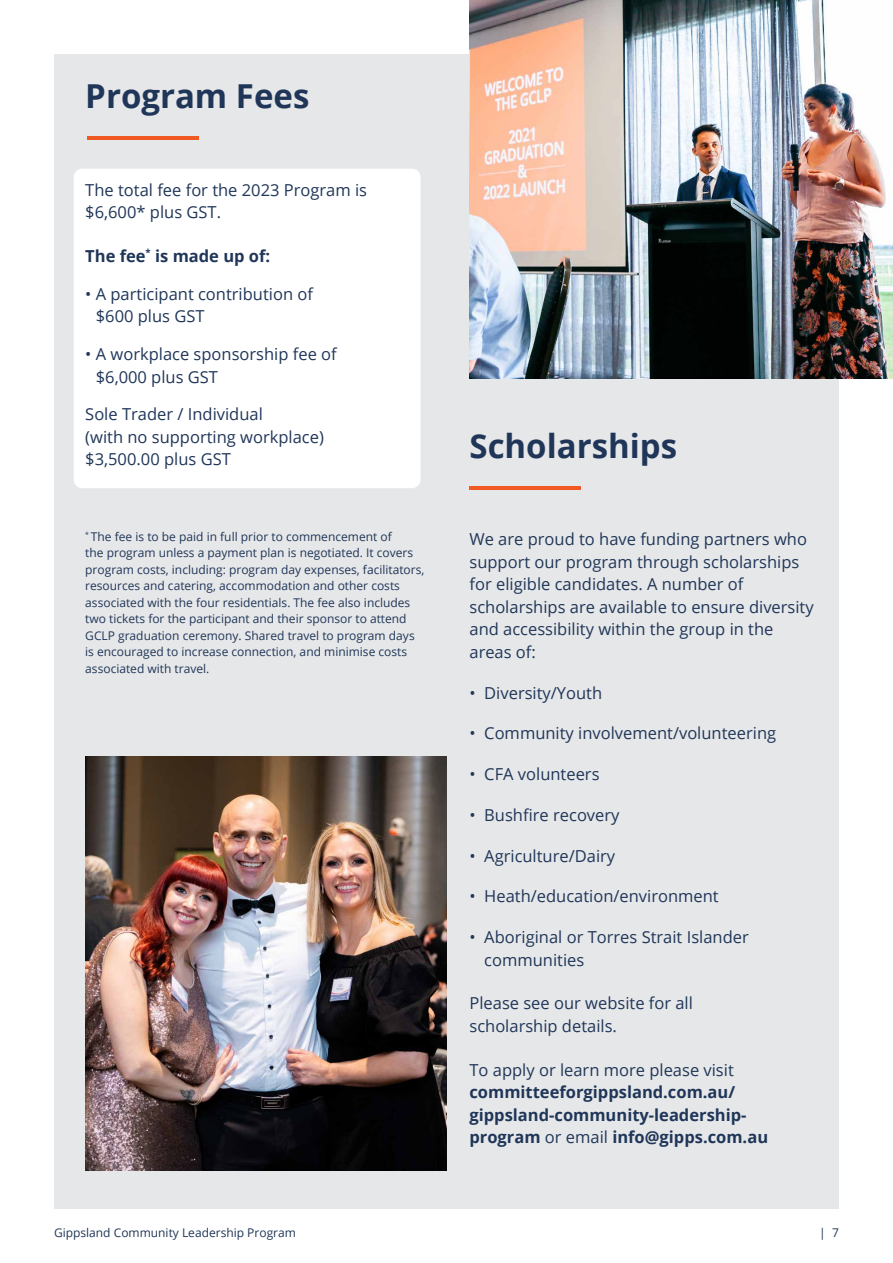
<style>
.page{position:relative;width:893px;height:1263px;background:#fff}
.page>*{position:absolute;margin:0;border:0;box-sizing:border-box;transform-origin:0 0}
.t1{font:700 33px "Open Sans";color:#203659}
.t2{font:16.5px/22.5px "Open Sans";color:#203659}
.t3{font:700 16.5px/22.5px "Open Sans";color:#203659}
.t4{font:12px/16.5px "Open Sans";color:#203659}
.s1{font-weight:400}
</style>
<div class="page">
<div style="left:54px;top:54px;width:785px;height:1155px;background:#e6e7e8"></div>
<div style="left:74px;top:169px;width:347px;height:319px;background:#fff;border-radius:9px"></div>
<hr style="left:88px;top:136px;width:111px;height:3px;background:#f15a22">
<hr style="left:469px;top:486px;width:112px;height:4px;background:#f15a22">
<img style="left:469px;top:0;width:424px;height:378px">
<img style="left:85px;top:757px;width:361px;height:413px">
<h1 class="t1" style="left:85px;top:73px;width:226px">Program Fees</h1>
<p class="t2" style="left:85px;top:178px;width:283px">The total fee for the 2023 Program is $6,600* plus GST.</p>
<p class="t3" style="left:85px;top:244px;width:186px">The fee<sup>*</sup> is made up of:</p>
<p class="t2" style="left:96px;top:282px;width:219px;text-indent:-10px">• A participant contribution of $600 plus GST</p>
<p class="t2" style="left:96px;top:342px;width:242px;text-indent:-10px">• A workplace sponsorship fee of $6,000 plus GST</p>
<p class="t2" style="left:85px;top:403px;width:240px">Sole Trader / Individual<br>(with no supporting workplace) $3,500.00 plus GST</p>
<p class="t4" style="left:85px;top:528px;width:341px"><sup>*</sup> The fee is to be paid in full prior to commencement of<br>the program unless a payment plan is negotiated. It covers program costs, including: program day expenses, facilitators, resources and catering, accommodation and other costs associated with the four residentials. The fee also includes two tickets for the participant and their sponsor to attend GCLP graduation ceremony. Shared travel to program days is encouraged to increase connection, and minimise costs associated with travel.</p>
<h1 class="t1" style="left:469px;top:422px;width:209px">Scholarships</h1>
<p class="t2" style="left:469px;top:528px;width:346px">We are proud to have funding partners who support our program through scholarships for eligible candidates. A number of scholarships are available to ensure diversity and accessibility within the group in the areas of:</p>
<p class="t2" style="left:469px;top:681px;width:134px">• Diversity/Youth</p>
<p class="t2" style="left:469px;top:722px;width:308px">• Community involvement/volunteering</p>
<p class="t2" style="left:469px;top:762px;width:132px">• CFA volunteers</p>
<p class="t2" style="left:469px;top:803px;width:152px">• Bushfire recovery</p>
<p class="t2" style="left:469px;top:844px;width:147px">• Agriculture/Dairy</p>
<p class="t2" style="left:469px;top:885px;width:251px">• Heath/education/environment</p>
<p class="t2" style="left:484px;top:925px;width:266px;text-indent:-15px">• Aboriginal or Torres Strait Islander communities</p>
<p class="t2" style="left:469px;top:992px;width:225px">Please see our website for all scholarship details.</p>
<p class="t2" style="left:469px;top:1058px;width:266px">To apply or learn more please visit</p>
<p class="t3" style="left:469px;top:1080px;width:300px">committeeforgippsland.com.au/ gippsland-community-leadership&shy;program <span class="s1">or email</span> info@gipps.com.au</p>
<p class="t4" style="left:54px;top:1223px;width:243px">Gippsland Community Leadership Program</p>
<p class="t4" style="left:819px;top:1223px;width:21px">| 7</p>
</div>
